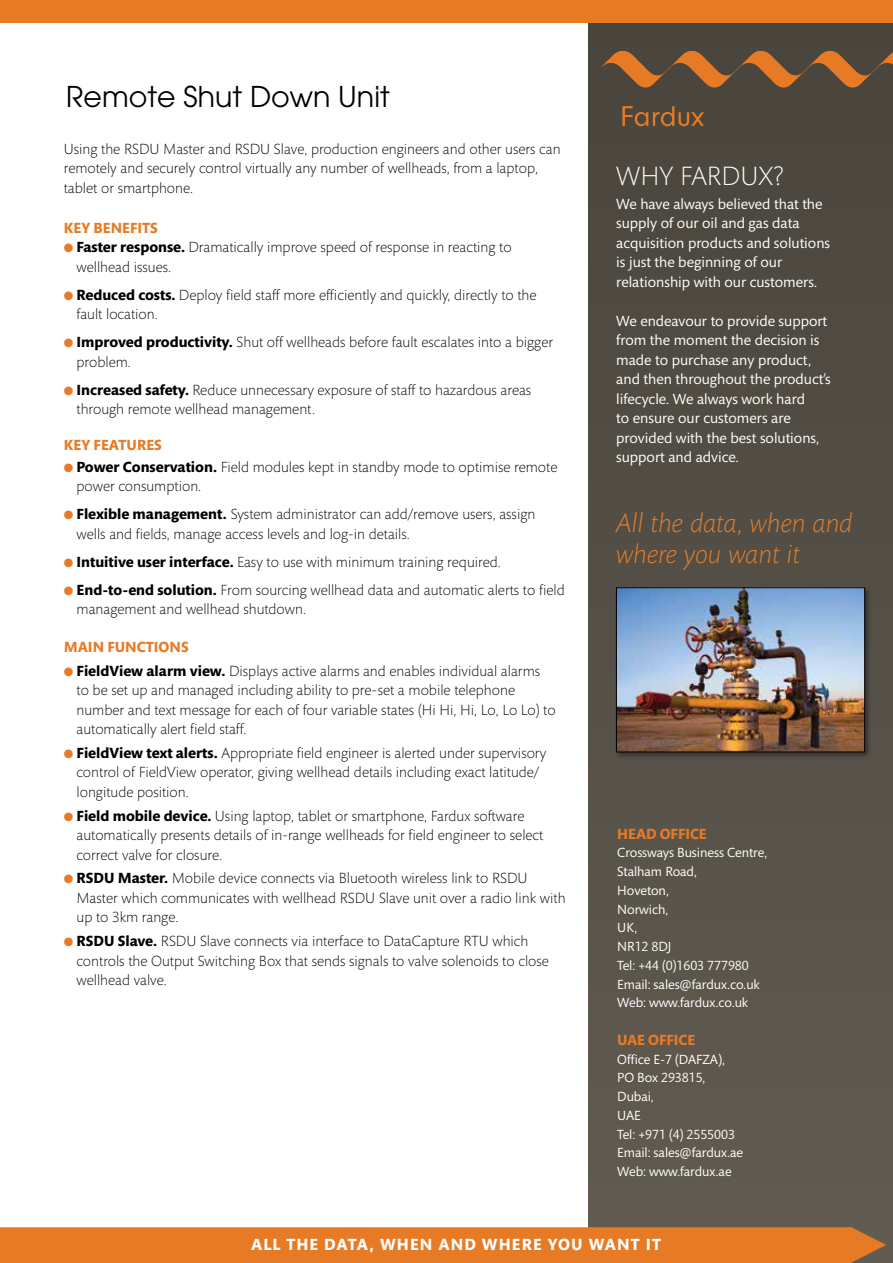
<style>
.page{position:relative;width:893px;height:1263px;background:#fff}
.page>*{position:absolute;margin:0;border:0;box-sizing:border-box;transform-origin:0 0}
.t1{font:28.5px "Avant Garde";color:#000}
.t2{font:italic 300 27px/31.5px "Mundo Sans";color:#e8802c}
.t3{font:300 27px "Mundo Sans";color:#fff}
.t4{font:700 16.5px "Mundo Sans";letter-spacing:.065em;color:#fff}
.t5{font:300 15px/19.5px "Mundo Sans";color:#000}
.t6{font:15px/19.5px "Mundo Sans";color:#fff}
.t7{font:700 15px "Mundo Sans";color:#e77a25}
.t8{font:700 15px "Mundo Sans";color:#000}
.t9{font:13.5px/18.8px "Mundo Sans";letter-spacing:-.005em;color:#fff}
.s1{color:#e77a25}
.s2{font-weight:700}
</style>
<div class="page">
<div style="left:588px;top:22px;width:305px;height:1241px;background:#544f46"></div>
<div style="left:0;top:0;width:893px;height:22px;background:#e77a25"></div>
<svg style="left:601px;top:51px;width:292px;height:37px"></svg>
<svg style="left:622px;top:106px;width:82px;height:20px"></svg>
<div style="left:0;top:1227px;width:886px;height:36px;background:#e77a25"></div>
<div style="left:614px;top:586px;width:258px;height:174px;background:#000;opacity:.4"></div>
<img style="left:618px;top:589px;width:245px;height:161px">
<div style="left:616px;top:587px;width:249px;height:165px;border:1px solid #000"></div>
<h1 class="t1" style="left:66px;top:80px;width:325px">Remote Shut Down Unit</h1>
<p class="t5" style="left:64px;top:140px;width:498px">Using the RSDU Master and RSDU Slave, production engineers and other users can remotely and securely control virtually any number of wellheads, from a laptop, tablet or smartphone.</p>
<p class="t7" style="left:64px;top:219px;width:96px">Key benefits</p>
<p class="t5" style="left:77px;top:238px;width:437px;text-indent:-13px"><span class="s1">●</span> <span class="s2">Faster response.</span> Dramatically improve speed of response in reacting to wellhead issues.</p>
<p class="t5" style="left:77px;top:285px;width:462px;text-indent:-13px"><span class="s1">●</span> <span class="s2">Reduced costs.</span> Deploy field staff more efficiently and quickly, directly to the fault location.</p>
<p class="t5" style="left:77px;top:333px;width:478px;text-indent:-13px"><span class="s1">●</span> <span class="s2">Improved productivity.</span> Shut off wellheads before fault escalates into a bigger problem.</p>
<p class="t5" style="left:77px;top:380px;width:456px;text-indent:-13px"><span class="s1">●</span> <span class="s2">I ncreased safety.</span> Reduce unnecessary exposure of staff to hazardous areas through remote wellhead management.</p>
<p class="t7" style="left:64px;top:437px;width:100px">Key features</p>
<p class="t5" style="left:77px;top:457px;width:482px;text-indent:-13px"><span class="s1">●</span> <span class="s2">Power Conservation.</span> Field modules kept in standby mode to optimise remote power consumption.</p>
<p class="t5" style="left:77px;top:505px;width:460px;text-indent:-13px"><span class="s1">●</span> <span class="s2">Flexible management.</span> System administrator can add/remove users, assign wells and fields, manage access levels and log-in details.</p>
<p class="t5" style="left:64px;top:552px;width:439px"><span class="s1">●</span> <span class="s2">Intuitive user interface.</span> Easy to use with minimum training required.</p>
<p class="t5" style="left:77px;top:580px;width:490px;text-indent:-13px"><span class="s1">●</span> <span class="s2">End-to-end solution.</span> From sourcing wellhead data and automatic alerts to field management and wellhead shutdown.</p>
<p class="t7" style="left:64px;top:638px;width:126px">Main functions</p>
<p class="t5" style="left:77px;top:661px;width:481px;text-indent:-13px"><span class="s1">●</span> <span class="s2">FieldView alarm view.</span> Displays active alarms and enables individual alarms to be set up and managed including ability to pre-set a mobile telephone number and text message for each of four variable states (H i H i, H i, Lo, Lo Lo) to automatically alert field staff.</p>
<p class="t5" style="left:77px;top:743px;width:471px;text-indent:-13px"><span class="s1">●</span> <span class="s2">FieldView text alerts.</span> Appropriate field engineer is alerted under supervisory control of FieldView operator, giving wellhead details including exact latitude/ longitude position.</p>
<p class="t5" style="left:77px;top:806px;width:468px;text-indent:-13px"><span class="s1">●</span> <span class="s2">Field mobile device.</span> Using laptop, tablet or smartphone, Fardux software automatically presents details of in-range wellheads for field engineer to select correct valve for closure.</p>
<p class="t8" style="left:64px;top:870px;width:23px"><span class="s1">●</span> RSDU</p>
<p class="t5" style="left:77px;top:869px;width:490px;text-indent:41px"><span class="s2">Master.</span> Mobile device connects via Bluetooth wireless link to RSDU<br>Master which communicates with wellhead RSDU Slave unit over a radio link with up to 3km range.</p>
<p class="t8" style="left:64px;top:933px;width:23px"><span class="s1">●</span> RSDU</p>
<p class="t5" style="left:77px;top:932px;width:474px;text-indent:41px"><span class="s2">Slave.</span> RSDU Slave connects via interface to DataCapture RTU which controls the Output Switching Box that sends signals to valve solenoids to close wellhead valve.</p>
<h2 class="t3" style="left:616px;top:161px;width:93px">Why Fardu</h2>
<h2 class="t3" style="left:758px;top:161px;width:27px">x?</h2>
<p class="t6" style="left:616px;top:194px;width:215px">We have always believed that the supply of our oil and gas data acquisition products and solutions is just the beginning of our relationship with our customers.</p>
<p class="t6" style="left:616px;top:311px;width:216px">We endeavour to provide support from the moment the decision is made to purchase any product, and then throughout the product’s lifecycle. We always work hard<br>to ensure our customers are provided with the best solutions, support and advice.</p>
<h2 class="t2" style="left:616px;top:507px;width:237px">All the data, when and where you want it</h2>
<p class="t7" style="left:617px;top:825px;width:91px">head Office</p>
<p class="t9" style="left:617px;top:844px;width:151px">Crossways Business Centre,<br>Stalham Road,<br>Hoveton,<br>Norwich,<br>UK,<br>NR12 8DJ<br>Tel: +44 (0)1603 777980<br>Email: sales@fardux.co.uk<br>Web: www.fardux.co.uk</p>
<p class="t7" style="left:617px;top:1031px;width:80px">UAE Office</p>
<p class="t9" style="left:617px;top:1050px;width:127px">Office E-7 (DAFZA),<br>PO Box 293815,<br>Dubai,<br>UAE<br>Tel: +971 (4) 2555003<br>Email: sales@fardux.ae<br>Web: www.fardux.ae</p>
<p class="t4" style="left:251px;top:1235px;width:411px">All the data, when and where you want it</p>
</div>
